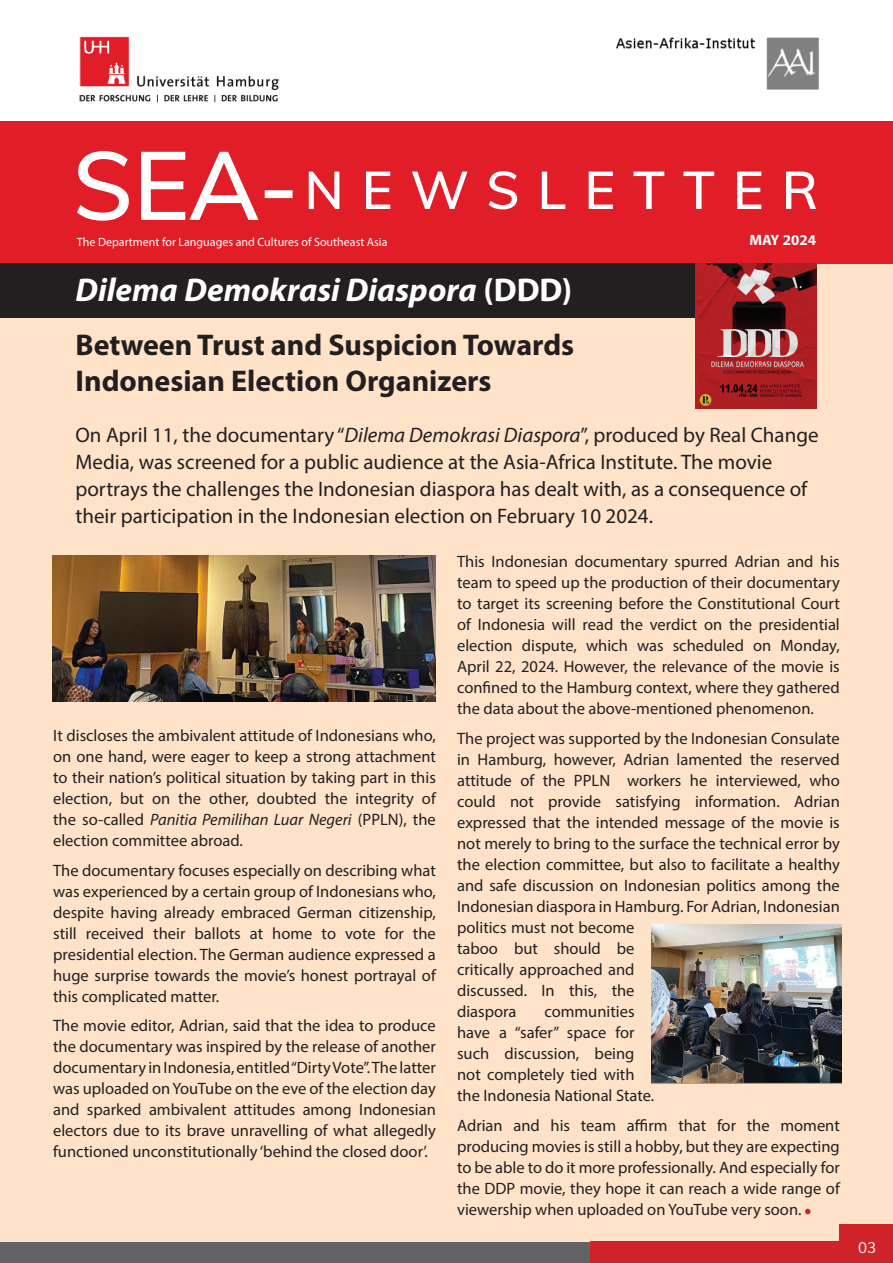
<style>
.page{position:relative;width:893px;height:1263px;background:#fff}
.page>*{position:absolute;margin:0;border:0;box-sizing:border-box;transform-origin:0 0}
.t1{font:italic 700 33px "Myriad Pro";color:#fff}
.t2{font:700 30px/36px "Myriad Pro";color:#231f20}
.t3{font:21px/27px "Myriad Pro";color:#231f20}
.t4{font:16.5px/21px "Myriad Pro";color:#231f20;text-align:justify}
.t5{font:700 15px "Myriad Pro";color:#fff}
.t6{font:15px "Muli";color:#fff}
.t7{font:12px "Myriad Pro";color:#fff}
.s1{font-style:normal}
.s2{font-style:italic}
</style>
<div class="page">
<img style="left:79px;top:36px;width:201px;height:67px">
<div style="left:0;top:121px;width:893px;height:144px;background:#e11e27"></div>
<svg style="left:309px;top:171px;width:507px;height:38px"></svg>
<svg style="left:77px;top:151px;width:216px;height:70px"></svg>
<img style="left:615px;top:37px;width:204px;height:53px">
<div style="left:0;top:265px;width:893px;height:998px;background:#fee3c9"></div>
<div style="left:0;top:1242px;width:590px;height:21px;background:#636366"></div>
<div style="left:590px;top:1242px;width:303px;height:21px;background:#d1232a"></div>
<svg style="left:805px;top:1209px;width:5px;height:5px"></svg>
<div style="left:0;top:264px;width:697px;height:54px;background:#231f20"></div>
<img style="left:695px;top:263px;width:122px;height:145px">
<div style="left:840px;top:1225px;width:53px;height:38px;background:#d1232a"></div>
<img style="left:52px;top:555px;width:384px;height:147px">
<img style="left:651px;top:925px;width:191px;height:157px">
<p class="t7" style="left:77px;top:235px;width:312px">The Department for Languages and Cultures of Southeast Asia</p>
<p class="t5" style="left:750px;top:231px;width:68px">MAY 2024</p>
<h1 class="t1" style="left:75px;top:268px;width:498px">Dilema Demokrasi Diaspora <span class="s1">(DDD)</span></h1>
<h2 class="t2" style="left:75px;top:326px;width:500px">Between Trust and Suspicion Towards<br>Indonesian Election Organizers</h2>
<p class="t3" style="left:75px;top:421px;width:745px">On April 11, the documentary “<span class="s2">Dilema Demokrasi Diaspora</span>”, produced by Real Change Media, was screened for a public audience at the Asia-Africa Institute. The movie portrays the challenges the Indonesian diaspora has dealt with, as a consequence of their participation in the Indonesian election on February 10 2024.</p>
<p class="t4" style="left:53px;top:725px;width:384px">It discloses the ambivalent attitude of Indonesians who, on one hand, were eager to keep a strong attachment to their nation’s political situation by taking part in this election, but on the other, doubted the integrity of the so-called <span class="s2">Panitia Pemilihan Luar Negeri</span> (PPLN), the election committee abroad.</p>
<p class="t4" style="left:53px;top:859px;width:384px">The documentary focuses especially on describing what was experienced by a certain group of Indonesians who, despite having already embraced German citizenship, still received their ballots at home to vote for the presidential election. The German audience expressed a huge surprise towards the movie’s honest portrayal of this complicated matter.</p>
<p class="t4" style="left:53px;top:1015px;width:384px">The movie editor, Adrian, said that the idea to produce the documentary was inspired by the release of another documentary in Indonesia, entitled “Dirty Vote”. The latter was uploaded on YouTube on the eve of the election day and sparked ambivalent attitudes among Indonesian electors due to its brave unravelling of what allegedly functioned unconstitutionally ‘behind the closed door’.</p>
<p class="t4" style="left:457px;top:551px;width:384px">This Indonesian documentary spurred Adrian and his team to speed up the production of their documentary to target its screening before the Constitutional Court of Indonesia will read the verdict on the presidential election dispute, which was scheduled on Monday, April 22, 2024. However, the relevance of the movie is confined to the Hamburg context, where they gathered the data about the above-mentioned phenomenon.</p>
<p class="t4" style="left:457px;top:727px;width:384px;text-align:left">The project was supported by the Indonesian Consulate in Hamburg, however, Adrian lamented the reserved attitude of the PPLN workers he interviewed, who could not provide satisfying information. Adrian expressed that the intended message of the movie is not merely to bring to the surface the technical error by the election committee, but also to facilitate a healthy and safe discussion on Indonesian politics among the Indonesian diaspora in Hamburg. For Adrian, Indonesian politics must not become<br>taboo but should be<br>critically approached and<br>discussed. In this, the<br>diaspora</p>
<p class="t4" style="left:457px;top:1001px;width:199px;text-align:left;text-indent:87px">communities have a “safer” space for such discussion, being not completely tied with the Indonesia National State.</p>
<p class="t4" style="left:457px;top:1114px;width:384px">Adrian and his team affirm that for the moment producing movies is still a hobby, but they are expecting to be able to do it more professionally. And especially for the DDP movie, they hope it can reach a wide range of viewership when uploaded on YouTube very soon.</p>
<p class="t6" style="left:858px;top:1236px;width:19px">03</p>
</div>
